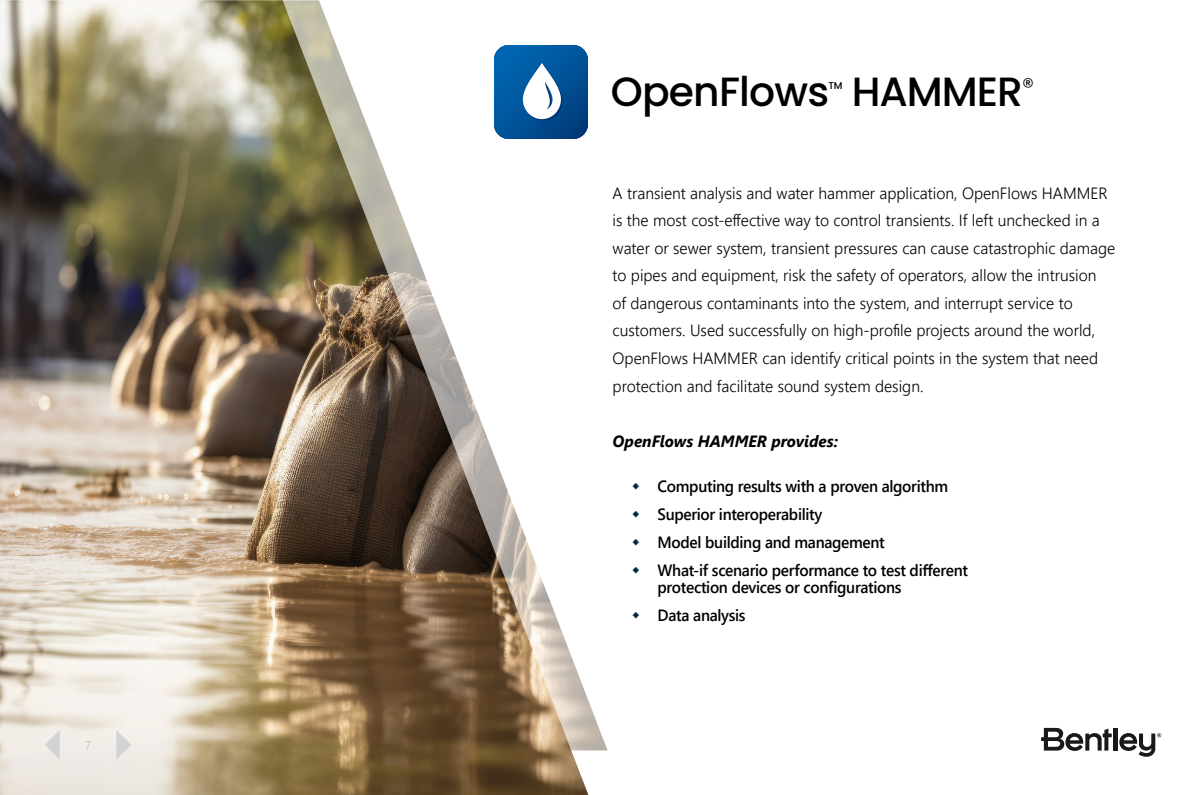
<style>
.page{position:relative;width:1200px;height:795px;background:#fff}
.page>*{position:absolute;margin:0;border:0;box-sizing:border-box;transform-origin:0 0}
.t1{font:500 40.75px "Poppins";letter-spacing:-.025em;color:#000}
.t2{font:300 23.88px "Poppins";color:#000}
.t3{font:300 16.25px/27.5px "Segoe UI";color:#000}
.t4{font:600 16.25px/28px "Segoe UI";letter-spacing:-.02em;color:#000;scale:.95 1}
.t5{font:italic 700 16.25px "Segoe UI";color:#000}
.t6{font:300 12.5px "Segoe UI";color:#bcbec0}
.t7{font:500 9.88px "Poppins";color:#000}
</style>
<div class="page">
<img style="left:0;top:0;width:588px;height:794px">
<svg style="left:1041px;top:727px;width:70px;height:23px"></svg>
<hr style="left:1113px;top:727px;width:4px;height:23px;background:#19191a">
<svg style="left:1119px;top:733px;width:42px;height:23px"></svg>
<svg style="left:116px;top:729px;width:15px;height:30px"></svg>
<svg style="left:45px;top:729px;width:15px;height:30px"></svg>
<svg style="left:494px;top:45px;width:94px;height:94px"></svg>
<p class="t6" style="left:85px;top:732px;width:8px">7</p>
<h1 class="t1" style="left:610px;top:68px;width:220px">OpenFlows</h1>
<p class="t7" style="left:828px;top:80px;width:16px">TM</p>
<h1 class="t1" style="left:852px;top:68px;width:173px">HAMMER</h1>
<h1 class="t1" style="left:852px;top:68px;width:231px">SewerGEMS</h1>
<h2 class="t2" style="left:1022px;top:72px;width:13px">®</h2>
<p class="t3" style="left:612px;top:178px;width:504px">A transient analysis and water hammer application, OpenFlows HAMMER is the most cost-effective way to control transients. If left unchecked in a water or sewer system, transient pressures can cause catastrophic damage to pipes and equipment, risk the safety of operators, allow the intrusion<br>of dangerous contaminants into the system, and interrupt service to customers. Used successfully on high-profile projects around the world, OpenFlows HAMMER can identify critical points in the system that need protection and facilitate sound system design.</p>
<p class="t5" style="left:612px;top:425px;width:227px">OpenFlows HAMMER provides:</p>
<p class="t4" style="left:657px;top:470px;width:328px">Computing results with a proven algorithm Superior interoperability<br>Model building and management<br>What-if scenario performance to test different</p>
<p class="t4" style="left:657px;top:571px;width:258px">protection devices or configurations<br>Data analysis</p>
</div>
